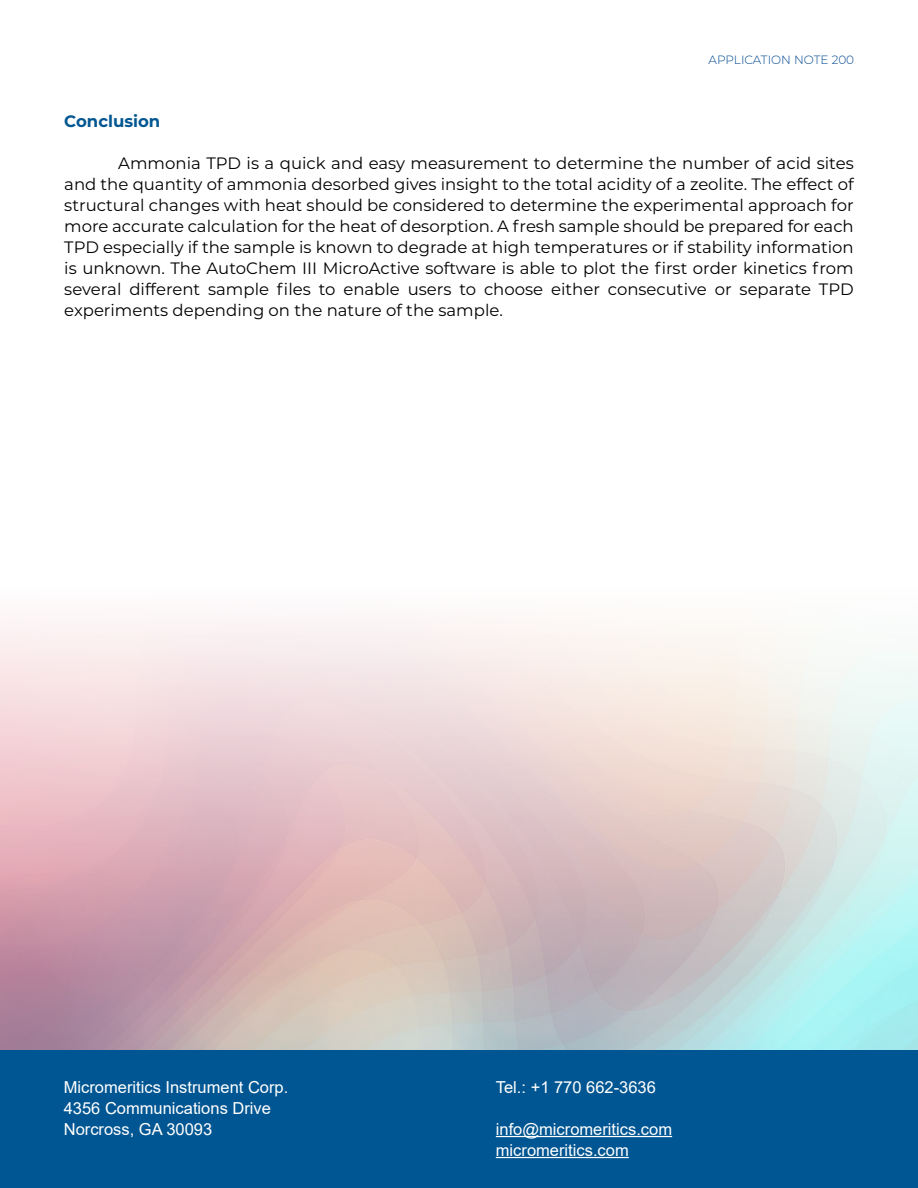
<style>
.page{position:relative;width:918px;height:1188px;background:#fff}
.page>*{position:absolute;margin:0;border:0;box-sizing:border-box;transform-origin:0 0}
.t1{font:16.5px/21px "Montserrat";color:#000;text-align:justify}
.t2{font:16.5px/21px "Arial";color:#fff}
.t3{font:700 16.5px "Montserrat";color:#005692}
.t4{font:300 12px "Montserrat";color:#004890}
</style>
<div class="page">
<img style="left:0;top:621px;width:918px;height:430px">
<div style="left:0;top:1051px;width:918px;height:137px;background:#005692"></div>
<hr style="left:496px;top:1136px;width:176px;height:1px;background:#fff">
<hr style="left:496px;top:1157px;width:133px;height:1px;background:#fff">
<p class="t4" style="left:709px;top:51px;width:147px">APPLICATION NOTE 200</p>
<p class="t3" style="left:64px;top:109px;width:98px">Conclusion</p>
<p class="t1" style="left:64px;top:152px;width:791px;text-indent:54px">Ammonia TPD is a quick and easy measurement to determine the number of acid sites and the quantity of ammonia desorbed gives insight to the total acidity of a zeolite. The effect of structural changes with heat should be considered to determine the experimental approach for more accurate calculation for the heat of desorption. A fresh sample should be prepared for each TPD especially if the sample is known to degrade at high temperatures or if stability information is unknown. The AutoChem III MicroActive software is able to plot the first order kinetics from several different sample files to enable users to choose either consecutive or separate TPD experiments depending on the nature of the sample.</p>
<p class="t2" style="left:64px;top:1076px;width:226px">Micromeritics Instrument Corp.<br>4356 Communications Drive<br>Norcross, GA 30093</p>
<p class="t2" style="left:496px;top:1076px;width:162px">Tel.: +1 770 662-3636</p>
<p class="t2" style="left:496px;top:1118px;width:178px">info@micromeritics.com micromeritics.com</p>
</div>
